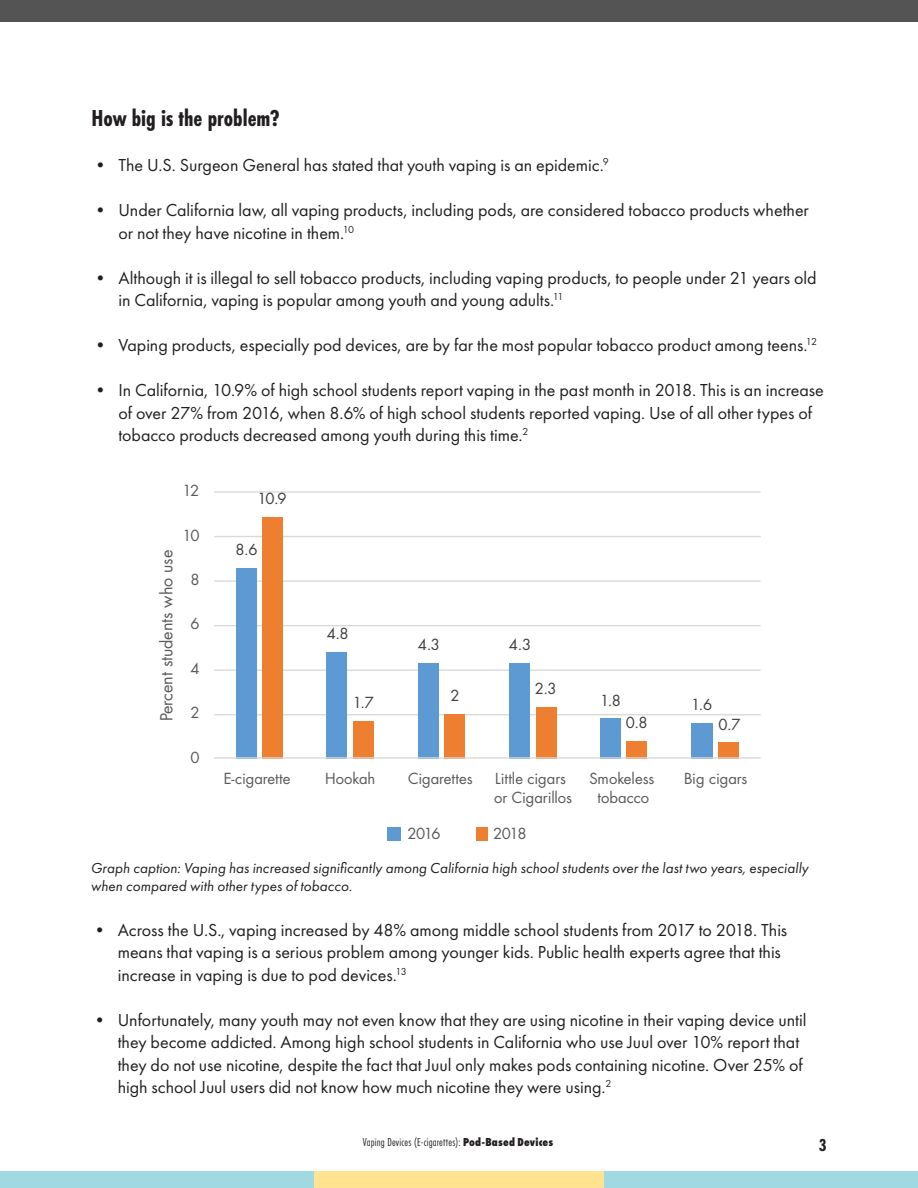
<style>
.page{position:relative;width:918px;height:1188px;background:#fff}
.page>*{position:absolute;margin:0;border:0;box-sizing:border-box;transform-origin:0 0}
.t1{font:700 24px "Futura PT Cond";color:#231f20}
.LbI{font:18px/22.5px "Futura PT";letter-spacing:-.005em;color:#231f20}
.t2{font:700 18px "Futura PT Cond";color:#231f20}
.t3{font:16.2px "Futura";letter-spacing:-.005em;color:#595a5a}
.captions{font:italic 15px/18px "Futura PT";letter-spacing:.005em;color:#231f20}
.t4{font:14.85px/19.8px "Futura";letter-spacing:-.005em;color:#595a5a}
.t5{font:14.85px "Futura";color:#414040}
.t6{font:12px "Futura PT Cond";letter-spacing:.01em;color:#231f20}
.s1{font-weight:800}
</style>
<div class="page">
<div style="left:0;top:0;width:918px;height:22px;background:#545454"></div>
<div style="left:0;top:1172px;width:918px;height:16px;background:#a1d9e3"></div>
<div style="left:314px;top:1172px;width:290px;height:16px;background:#ffe391"></div>
<hr style="left:214px;top:714px;width:547px;height:1px;background:#d9d9d8">
<hr style="left:214px;top:670px;width:547px;height:1px;background:#d9d9d8">
<hr style="left:214px;top:625px;width:547px;height:1px;background:#d9d9d8">
<hr style="left:214px;top:580px;width:547px;height:2px;background:#d9d9d8">
<hr style="left:214px;top:536px;width:547px;height:1px;background:#d9d9d8">
<hr style="left:214px;top:491px;width:547px;height:2px;background:#d9d9d8">
<div style="left:236px;top:568px;width:21px;height:191px;background:#5d9ad3"></div>
<div style="left:327px;top:652px;width:20px;height:107px;background:#5d9ad3"></div>
<div style="left:419px;top:663px;width:20px;height:96px;background:#5d9ad3"></div>
<div style="left:509px;top:663px;width:20px;height:96px;background:#5d9ad3"></div>
<div style="left:601px;top:718px;width:20px;height:41px;background:#5d9ad3"></div>
<div style="left:691px;top:724px;width:22px;height:35px;background:#5d9ad3"></div>
<div style="left:262px;top:517px;width:20px;height:242px;background:#ee7e30"></div>
<div style="left:354px;top:721px;width:20px;height:38px;background:#ee7e30"></div>
<div style="left:444px;top:714px;width:21px;height:45px;background:#ee7e30"></div>
<div style="left:536px;top:707px;width:20px;height:52px;background:#ee7e30"></div>
<div style="left:626px;top:741px;width:21px;height:18px;background:#ee7e30"></div>
<div style="left:718px;top:742px;width:20px;height:17px;background:#ee7e30"></div>
<hr style="left:214px;top:757px;width:547px;height:2px;background:#d9d9d8">
<div style="left:387px;top:827px;width:14px;height:14px;background:#5d9ad3"></div>
<div style="left:476px;top:827px;width:12px;height:14px;background:#ee7e30"></div>
<h2 class="t1" style="left:91px;top:104px;width:190px">How big is the problem?</h2>
<p class="LbI" style="left:91px;top:154px;width:19px">•</p>
<p class="LbI" style="left:118px;top:154px;width:492px">The U.S. Surgeon General has stated that youth vaping is an epidemic.<sup>9</sup></p>
<p class="LbI" style="left:91px;top:199px;width:19px">•</p>
<p class="LbI" style="left:118px;top:199px;width:692px">Under California law, all vaping products, including pods, are considered tobacco products whether or not they have nicotine in them.<sup>10</sup></p>
<p class="LbI" style="left:91px;top:266px;width:19px">•</p>
<p class="LbI" style="left:118px;top:266px;width:700px">Although it is illegal to sell tobacco products, including vaping products, to people under 21 years old in California, vaping is popular among youth and young adults.<sup>11</sup></p>
<p class="LbI" style="left:91px;top:334px;width:19px">•</p>
<p class="LbI" style="left:118px;top:334px;width:700px">Vaping products, especially pod devices, are by far the most popular tobacco product among teens.<sup>12</sup></p>
<p class="LbI" style="left:91px;top:379px;width:19px">•</p>
<p class="LbI" style="left:118px;top:379px;width:707px">In California, 10.9% of high school students report vaping in the past month in 2018. This is an increase of over 27% from 2016, when 8.6% of high school students reported vaping. Use of all other types of tobacco products decreased among youth during this time.<sup>2</sup></p>
<p class="t4" style="left:182px;top:481px;width:18px">12</p>
<p class="t3" style="left:156px;top:721px;width:173px;rotate:-90deg">Percent students who use</p>
<p class="t4" style="left:182px;top:525px;width:19px">10</p>
<p class="t4" style="left:191px;top:570px;width:11px">8</p>
<p class="t4" style="left:191px;top:614px;width:11px">6</p>
<p class="t4" style="left:191px;top:659px;width:11px">4</p>
<p class="t4" style="left:191px;top:703px;width:11px">2</p>
<p class="t4" style="left:191px;top:747px;width:11px">0</p>
<p class="t5" style="left:258px;top:489px;width:31px">10.9</p>
<p class="t5" style="left:236px;top:540px;width:23px">8.6</p>
<p class="t5" style="left:327px;top:624px;width:24px">4.8</p>
<p class="t5" style="left:353px;top:693px;width:23px">1.7</p>
<p class="t5" style="left:418px;top:635px;width:24px">4.3</p>
<p class="t5" style="left:509px;top:635px;width:24px">4.3</p>
<p class="t5" style="left:451px;top:686px;width:11px">2</p>
<p class="t5" style="left:535px;top:680px;width:23px">2.3</p>
<p class="t5" style="left:600px;top:691px;width:22px">1.8</p>
<p class="t5" style="left:691px;top:695px;width:23px">1.6</p>
<p class="t5" style="left:626px;top:713px;width:23px">0.8</p>
<p class="t5" style="left:718px;top:715px;width:24px">0.7</p>
<p class="t4" style="left:224px;top:768px;width:68px">E-cigarette</p>
<p class="t4" style="left:325px;top:768px;width:52px">Hookah</p>
<p class="t4" style="left:408px;top:768px;width:66px">Cigarettes</p>
<p class="t4" style="left:494px;top:768px;width:80px">Little cigars or Cigarillos</p>
<p class="t4" style="left:589px;top:768px;width:67px;text-align:center">Smokeless tobacco</p>
<p class="t4" style="left:684px;top:768px;width:65px">Big cigars</p>
<p class="t4" style="left:407px;top:824px;width:35px">2016</p>
<p class="t4" style="left:493px;top:824px;width:35px">2018</p>
<p class="captions" style="left:91px;top:859px;width:719px">Graph caption: Vaping has increased significantly among California high school students over the last two years, especially when compared with other types of tobacco.</p>
<p class="LbI" style="left:91px;top:918px;width:19px">•</p>
<p class="LbI" style="left:118px;top:918px;width:671px">Across the U.S., vaping increased by 48% among middle school students from 2017 to 2018. This means that vaping is a serious problem among younger kids. Public health experts agree that this increase in vaping is due to pod devices.<sup>13</sup></p>
<p class="LbI" style="left:91px;top:1008px;width:19px">•</p>
<p class="LbI" style="left:118px;top:1008px;width:690px">Unfortunately, many youth may not even know that they are using nicotine in their vaping device until they become addicted. Among high school students in California who use Juul over 10% report that they do not use nicotine, despite the fact that Juul only makes pods containing nicotine. Over 25% of high school Juul users did not know how much nicotine they were using.<sup>2</sup></p>
<p class="t6" style="left:363px;top:1135px;width:192px">Vaping Devices (E-cigarettes): <span class="s1">Pod-Based Devices</span></p>
<p class="t2" style="left:819px;top:1134px;width:9px">3</p>
</div>
